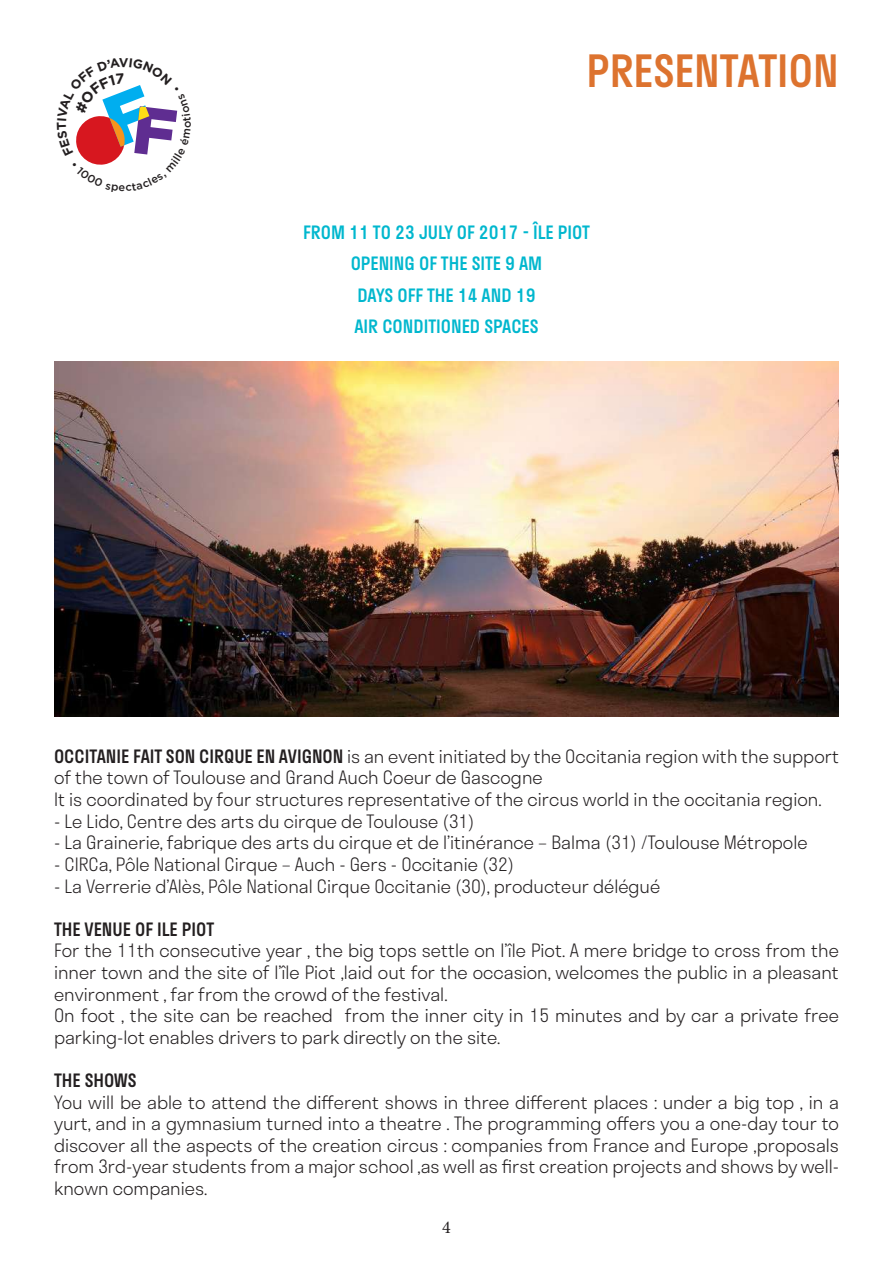
<style>
.page{position:relative;width:893px;height:1263px;background:#fff}
.page>*{position:absolute;margin:0;border:0;box-sizing:border-box;transform-origin:0 0}
.t1{font:500 43.5px "Stratos";color:#dd732f}
.t2{font:300 18px/21.6px "Stratos";color:#231f20}
.t3{font:500 18px/31.5px "Stratos";color:#00b7ce;text-align:center}
.t4{font:500 18px "Stratos";color:#231f20}
.t5{font:18px "Minion Pro";color:#231f20}
.s1{font-weight:500}
</style>
<div class="page">
<img style="left:54px;top:361px;width:785px;height:355px">
<svg style="left:76px;top:85px;width:102px;height:80px"></svg>
<h1 class="t1" style="left:587px;top:36px;width:254px">PRESENTATION</h1>
<p class="t3" style="left:303px;top:216px;width:289px">FROM 11 TO 23 JULY OF 2017 - ÎLE PIOT<br>OPENING OF THE SITE 9 AM<br>DAYS OFF THE 14 AND 19<br>AIR CONDITIONED SPACES</p>
<p class="t2" style="left:54px;top:745px;width:786px"><span class="s1">OCCITANIE FAIT SON CIRQUE EN AVIGNON</span> is an event initiated by the Occitania region with the support of the town of Toulouse and Grand Auch Coeur de Gascogne<br>It is coordinated by four structures representative of the circus world in the occitania region.</p>
<p class="t2" style="left:54px;top:810px;width:422px">- Le Lido, Centre des arts du cirque de Toulouse (31)</p>
<p class="t2" style="left:54px;top:831px;width:755px">- La Grainerie, fabrique des arts du cirque et de l’itinérance – Balma (31) /Toulouse Métropole</p>
<p class="t2" style="left:54px;top:853px;width:462px">- CIRCa, Pôle National Cirque – Auch - Gers - Occitanie (32)</p>
<p class="t2" style="left:54px;top:874px;width:608px">- La Verrerie d’Alès, Pôle National Cirque Occitanie (30), producteur délégué</p>
<p class="t4" style="left:54px;top:915px;width:162px">THE VENUE OF ILE PIOT</p>
<p class="t2" style="left:54px;top:939px;width:786px">For the 11th consecutive year , the big tops settle on l’île Piot. A mere bridge to cross from the inner town and the site of l’île Piot ,laid out for the occasion, welcomes the public in a pleasant environment , far from the crowd of the festival.<br>On foot , the site can be reached from the inner city in 15 minutes and by car a private free parking-lot enables drivers to park directly on the site.</p>
<p class="t4" style="left:54px;top:1066px;width:84px">THE SHOWS</p>
<p class="t2" style="left:54px;top:1090px;width:786px;text-align:justify">You will be able to attend the different shows in three different places : under a big top , in a yurt, and in a gymnasium turned into a theatre . The programming offers you a one-day tour to discover all the aspects of the creation circus : companies from France and Europe ,proposals from 3rd-year students from a major school ,as well as first creation projects and shows by well&shy;known companies.</p>
<p class="t5" style="left:442px;top:1215px;width:10px">4</p>
</div>
